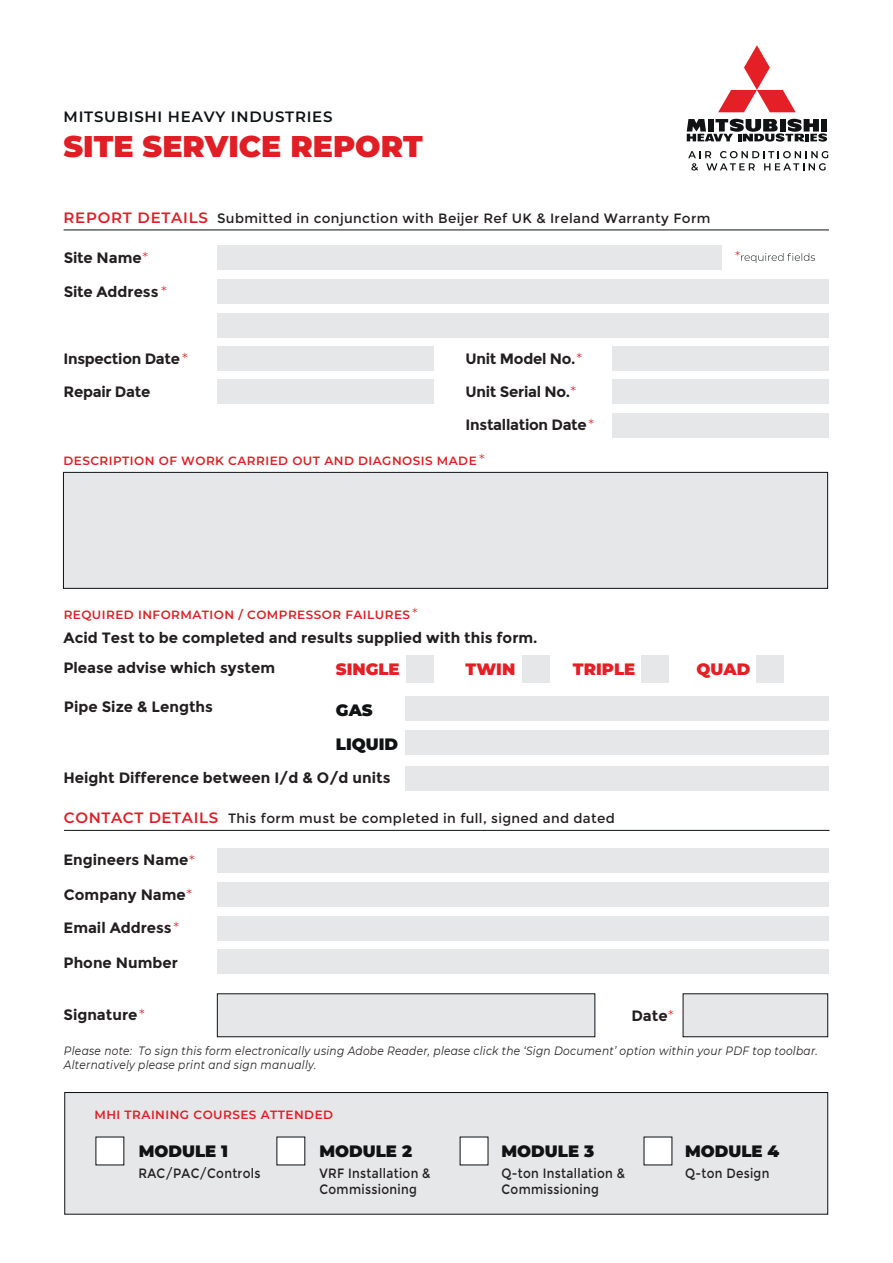
<style>
.page{position:relative;width:893px;height:1263px;background:#fff}
.page>*{position:absolute;margin:0;border:0;box-sizing:border-box;transform-origin:0 0}
.t1{font:900 30px "Montserrat";color:#e11e26}
.t2{font:900 16.5px/33.8px "Montserrat";color:#0f1313}
.t3{font:900 16.5px "Montserrat";color:#e41f26}
.t4{font:700 15px "Montserrat";color:#231f20}
.t5{font:700 15px "Montserrat";letter-spacing:-.02em;color:#231f20}
.t6{font:600 15px "Montserrat";letter-spacing:.04em;color:#e11e26}
.t7{font:600 15px "Montserrat";letter-spacing:.05em;color:#0d1214}
.t8{font:300 15px "Montserrat";color:#e11e26}
.t9{font:13.5px "Montserrat";letter-spacing:.025em;color:#231f20}
.t10{font:13.5px/16.2px "Montserrat";letter-spacing:.025em;color:#231f20;scale:.89 1}
.t11{font:300 13.5px "Montserrat";color:#e11e26}
.t12{font:italic 12px/14.4px "Montserrat";letter-spacing:.025em;color:#231f20;scale:.89 1}
.t13{font:600 12px "Montserrat";letter-spacing:.04em;color:#e11e26}
.s1{font-weight:300;color:#e11e26}
</style>
<div class="page">
<svg style="left:741px;top:253px;width:74px;height:10px"></svg>
<hr style="left:64px;top:230px;width:765px;height:1px;background:#0d1214">
<hr style="left:64px;top:830px;width:765px;height:1px;background:#0d1214">
<svg style="left:688px;top:151px;width:140px;height:20px"></svg>
<svg style="left:687px;top:119px;width:140px;height:23px"></svg>
<svg style="left:718px;top:45px;width:78px;height:67px"></svg>
<div style="left:63px;top:472px;width:765px;height:117px;background:#e6e7e9;border:1px solid #0d1214"></div>
<div style="left:217px;top:245px;width:504px;height:25px;background:#e6e7e9"></div>
<div style="left:217px;top:279px;width:611px;height:25px;background:#e6e7e9"></div>
<div style="left:217px;top:848px;width:612px;height:25px;background:#e6e7e9"></div>
<div style="left:217px;top:313px;width:611px;height:25px;background:#e6e7e9"></div>
<div style="left:406px;top:655px;width:28px;height:28px;background:#e6e7e9"></div>
<div style="left:522px;top:655px;width:28px;height:28px;background:#e6e7e9"></div>
<div style="left:641px;top:655px;width:28px;height:28px;background:#e6e7e9"></div>
<div style="left:756px;top:655px;width:28px;height:28px;background:#e6e7e9"></div>
<div style="left:406px;top:696px;width:423px;height:25px;background:#e6e7e9"></div>
<div style="left:406px;top:730px;width:423px;height:25px;background:#e6e7e9"></div>
<div style="left:406px;top:766px;width:423px;height:25px;background:#e6e7e9"></div>
<div style="left:64px;top:1092px;width:764px;height:122px;background:#e6e7e9;border:1px solid #0d1214"></div>
<div style="left:217px;top:882px;width:611px;height:25px;background:#e6e7e9"></div>
<div style="left:217px;top:916px;width:611px;height:24px;background:#e6e7e9"></div>
<div style="left:217px;top:949px;width:611px;height:25px;background:#e6e7e9"></div>
<div style="left:217px;top:993px;width:378px;height:44px;background:#e6e7e9;border:1px solid #0d1214"></div>
<div style="left:683px;top:993px;width:145px;height:44px;background:#e6e7e9;border:1px solid #0d1214"></div>
<div style="left:96px;top:1137px;width:28px;height:28px;background:#fff"></div>
<div style="left:276px;top:1136px;width:29px;height:29px;background:#fff"></div>
<div style="left:460px;top:1136px;width:28px;height:29px;background:#fff"></div>
<div style="left:644px;top:1136px;width:28px;height:29px;background:#fff"></div>
<div style="left:217px;top:346px;width:217px;height:25px;background:#e6e7e9"></div>
<div style="left:217px;top:379px;width:217px;height:25px;background:#e6e7e9"></div>
<div style="left:612px;top:346px;width:216px;height:25px;background:#e6e7e9"></div>
<div style="left:612px;top:413px;width:216px;height:25px;background:#e6e7e9"></div>
<div style="left:612px;top:379px;width:216px;height:25px;background:#e6e7e9"></div>
<p class="t7" style="left:64px;top:106px;width:270px">MITSUBISHI HEAVY INDUSTRIES</p>
<h1 class="t1" style="left:64px;top:124px;width:361px">SITE SERVICE REPORT</h1>
<p class="t6" style="left:64px;top:207px;width:146px">REPORT DETAILS</p>
<p class="t4" style="left:64px;top:249px;width:86px">Site Name<span class="s1">*</span></p>
<p class="t11" style="left:735px;top:247px;width:7px">*</p>
<p class="t4" style="left:64px;top:283px;width:104px">Site Address <span class="s1">*</span></p>
<p class="t9" style="left:217px;top:210px;width:495px">Submitted in conjunction with Beijer Ref UK &amp; Ireland Warranty Form</p>
<p class="t5" style="left:63px;top:349px;width:126px">Inspection Date <span class="s1">*</span></p>
<p class="t5" style="left:63px;top:383px;width:88px">Repair Date</p>
<p class="t5" style="left:466px;top:383px;width:112px">Unit Serial No.<span class="s1">*</span></p>
<p class="t5" style="left:466px;top:349px;width:118px">Unit Model No.<span class="s1">*</span></p>
<p class="t5" style="left:466px;top:416px;width:130px">Installation Date<span class="s1">*</span></p>
<p class="t8" style="left:479px;top:449px;width:7px">*</p>
<p class="t13" style="left:63px;top:452px;width:415px">DESCRIPTION OF WORK CARRIED OUT AND DIAGNOSIS MADE</p>
<p class="t8" style="left:412px;top:604px;width:7px">*</p>
<p class="t13" style="left:64px;top:607px;width:348px">REQUIRED INFORMATION / COMPRESSOR FAILURES</p>
<p class="t4" style="left:64px;top:629px;width:475px">Acid Test to be completed and results supplied with this form.</p>
<p class="t4" style="left:63px;top:659px;width:213px">Please advise which system</p>
<p class="t3" style="left:336px;top:656px;width:65px">SINGLE</p>
<p class="t3" style="left:466px;top:656px;width:51px">TWIN</p>
<p class="t3" style="left:573px;top:656px;width:64px">TRIPLE</p>
<p class="t3" style="left:696px;top:656px;width:55px">QUAD</p>
<p class="t4" style="left:64px;top:698px;width:151px">Pipe Size &amp; Lengths</p>
<p class="t2" style="left:336px;top:692px;width:64px">GAS<br>LIQUID</p>
<p class="t4" style="left:63px;top:769px;width:328px">Height Difference between I/d &amp; O/d units</p>
<p class="t6" style="left:64px;top:807px;width:156px">CONTACT DETAILS</p>
<p class="t4" style="left:63px;top:851px;width:133px">Engineers Name<span class="s1">*</span></p>
<p class="t4" style="left:64px;top:885px;width:130px">Company Name<span class="s1">*</span></p>
<p class="t4" style="left:64px;top:919px;width:117px">Email Address<span class="s1">*</span></p>
<p class="t4" style="left:64px;top:953px;width:116px">Phone Number</p>
<p class="t9" style="left:228px;top:811px;width:388px">This form must be completed in full, signed and dated</p>
<p class="t4" style="left:63px;top:1005px;width:83px">Signature<span class="s1">*</span></p>
<p class="t4" style="left:631px;top:1006px;width:44px">Date<span class="s1">*</span></p>
<p class="t12" style="left:64px;top:1043px;width:848px">Please note: To sign this form electronically using Adobe Reader, please click the ‘Sign Document’ option within your PDF top toolbar.<br>Alternatively please print and sign manually.</p>
<p class="t13" style="left:94px;top:1107px;width:240px">MHI TRAINING COURSES ATTENDED</p>
<p class="t2" style="left:139px;top:1133px;width:91px">MODULE 1</p>
<p class="t2" style="left:319px;top:1133px;width:94px">MODULE 2</p>
<p class="t2" style="left:501px;top:1133px;width:94px">MODULE 3</p>
<p class="t2" style="left:685px;top:1133px;width:96px">MODULE 4</p>
<p class="t10" style="left:319px;top:1165px;width:126px">VRF Installation &amp;<br>Commissioning</p>
<p class="t10" style="left:138px;top:1165px;width:138px">RAC/PAC/Controls</p>
<p class="t10" style="left:501px;top:1165px;width:140px">Q-ton Installation &amp;<br>Commissioning</p>
<p class="t10" style="left:685px;top:1165px;width:96px">Q-ton Design</p>
</div>
